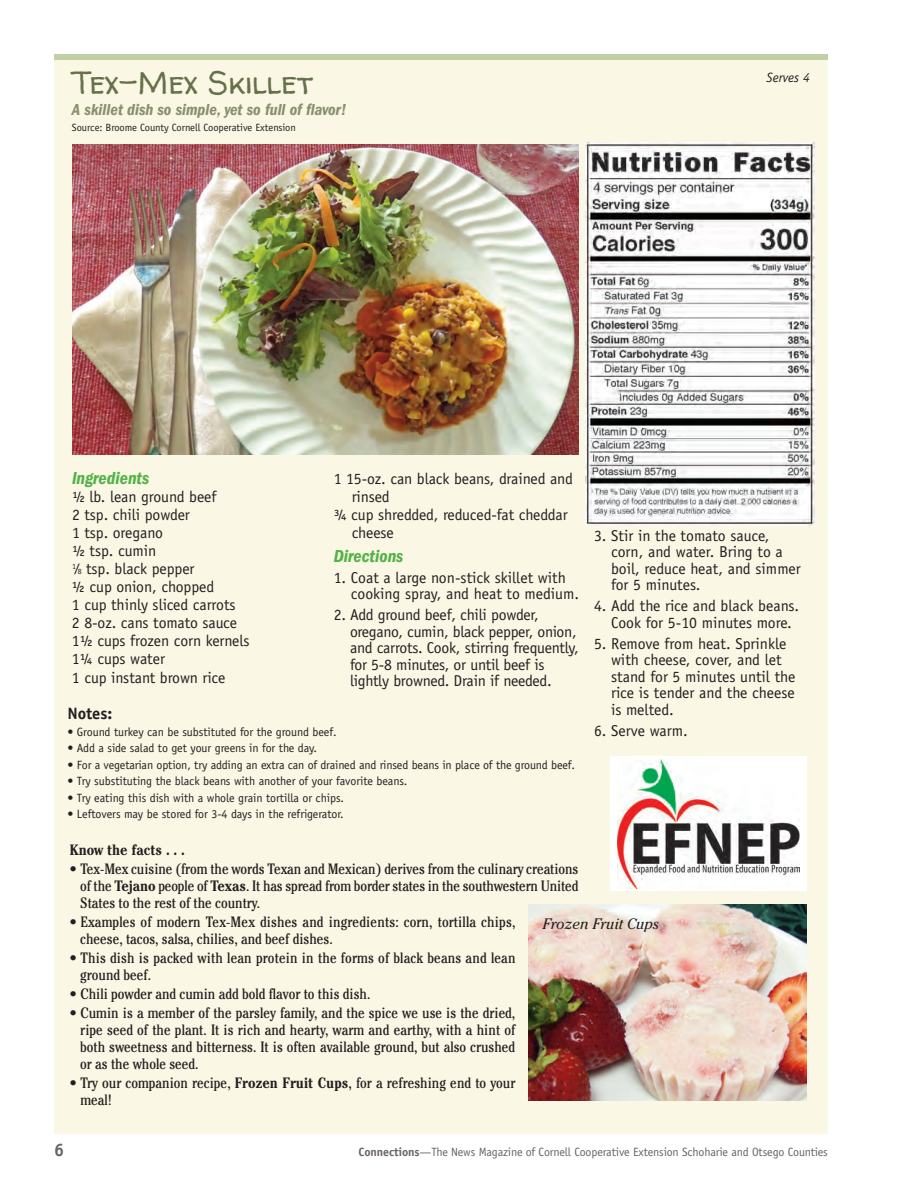
<style>
.page{position:relative;width:918px;height:1188px;background:#fff}
.page>*{position:absolute;margin:0;border:0;box-sizing:border-box;transform-origin:0 0}
.t1{font:32.25px "Walter Turncoat";color:#65714a}
.t2{font:italic 600 condensed 18px "Franklin Gothic";color:#53b247}
.t3{font:700 18px "Officina Sans Std";color:#6a6460}
.t4{font:italic 600 condensed 16.5px "Franklin Gothic";color:#889070}
.t5{font:700 16.5px "Officina Sans Std";letter-spacing:-.005em;color:#231f20}
.t6{font:15.75px/16.5px "Officina Sans Std";letter-spacing:-.005em;color:#231f20}
.t7{font:condensed 15px/17.2px "Cheltenham";color:#231f20}
.t8{font:700 condensed 15px "Cheltenham";color:#231f20}
.t9{font:italic 15px "Cheltenham";color:#231f20}
.t10{font:italic 13.5px "Officina Sans Std";color:#231f20}
.t11{font:12px "Officina Sans Std";letter-spacing:-.005em;color:#231f20}
.t12{font:12px "Officina Sans Std";letter-spacing:-.01em;color:#6a6460}
.t13{font:10.5px "Officina Sans Std";letter-spacing:-.005em;color:#231f20}
.s1{font-size:7.8px}
.s2{font-weight:700}
</style>
<div class="page">
<div style="left:54px;top:54px;width:774px;height:1080px;background:#fbf7e5"></div>
<div style="left:54px;top:54px;width:774px;height:6px;background:#c0cfa4"></div>
<div style="left:610px;top:757px;width:197px;height:134px;background:#fff"></div>
<img style="left:617px;top:759px;width:182px;height:129px">
<img style="left:72px;top:144px;width:506px;height:310px">
<img style="left:585px;top:142px;width:229px;height:383px">
<img style="left:529px;top:905px;width:277px;height:196px">
<h1 class="t1" style="left:72px;top:60px;width:242px">Tex-Mex Skillet</h1>
<p class="t4" style="left:72px;top:103px;width:276px">A skillet dish so simple, yet so full of flavor!</p>
<p class="t13" style="left:72px;top:124px;width:225px">Source: Broome County Cornell Cooperative Extension</p>
<p class="t10" style="left:767px;top:72px;width:45px">Serves 4</p>
<p class="t2" style="left:72px;top:472px;width:79px">Ingredients</p>
<p class="t6" style="left:72px;top:489px;width:179px;line-height:18px">½ lb. lean ground beef<br>2 tsp. chili powder<br>1 tsp. oregano<br>½ tsp. cumin<br><sup>1</sup>⁄<span class="s1">8</span> tsp. black pepper<br>½ cup onion, chopped<br>1 cup thinly sliced carrots<br>2 8-oz. cans tomato sauce<br>1½ cups frozen corn kernels<br>1¼ cups water<br>1 cup instant brown rice</p>
<p class="t6" style="left:334px;top:472px;width:241px">1 15-oz. can black beans, drained and</p>
<p class="t6" style="left:352px;top:490px;width:40px">rinsed</p>
<p class="t6" style="left:334px;top:508px;width:235px">¾ cup shredded, reduced-fat cheddar</p>
<p class="t6" style="left:352px;top:526px;width:44px">cheese</p>
<p class="t2" style="left:334px;top:549px;width:71px">Directions</p>
<p class="t6" style="left:351px;top:571px;width:230px;text-indent:-17px">1. Coat a large non-stick skillet with cooking spray, and heat to medium.</p>
<p class="t6" style="left:350px;top:608px;width:230px;text-indent:-16px">2. Add ground beef, chili powder, oregano, cumin, black pepper, onion, and carrots. Cook, stirring frequently, for 5-8 minutes, or until beef is lightly browned. Drain if needed.</p>
<p class="t5" style="left:68px;top:707px;width:46px">Notes:</p>
<p class="t11" style="left:68px;top:727px;width:271px">• Ground turkey can be substituted for the ground beef.</p>
<p class="t11" style="left:68px;top:744px;width:251px">• Add a side salad to get your greens in for the day.</p>
<p class="t11" style="left:68px;top:760px;width:509px">• For a vegetarian option, try adding an extra can of drained and rinsed beans in place of the ground beef.</p>
<p class="t11" style="left:68px;top:777px;width:341px">• Try substituting the black beans with another of your favorite beans.</p>
<p class="t11" style="left:68px;top:793px;width:278px">• Try eating this dish with a whole grain tortilla or chips.</p>
<p class="t11" style="left:68px;top:810px;width:278px">• Leftovers may be stored for 3-4 days in the refrigerator.</p>
<p class="t6" style="left:611px;top:528px;width:191px;text-indent:-17px">3. Stir in the tomato sauce, corn, and water. Bring to a boil, reduce heat, and simmer for 5 minutes.</p>
<p class="t6" style="left:611px;top:599px;width:190px;text-indent:-17px">4. Add the rice and black beans.<br>Cook for 5-10 minutes more.</p>
<p class="t6" style="left:611px;top:636px;width:186px;text-indent:-17px">5. Remove from heat. Sprinkle with cheese, cover, and let stand for 5 minutes until the rice is tender and the cheese is melted.</p>
<p class="t6" style="left:594px;top:723px;width:95px">6. Serve warm.</p>
<p class="t8" style="left:70px;top:844px;width:117px">Know the facts . . .</p>
<p class="t7" style="left:80px;top:861px;width:500px;text-align:justify;text-indent:-11px">• Tex-Mex cuisine (from the words Texan and Mexican) derives from the culinary creations of the <span class="s2">Tejano</span> people of <span class="s2">Texas</span>. It has spread from border states in the southwestern United States to the rest of the country.</p>
<p class="t7" style="left:80px;top:915px;width:437px;text-indent:-11px">• Examples of modern Tex-Mex dishes and ingredients: corn, tortilla chips, cheese, tacos, salsa, chilies, and beef dishes.</p>
<p class="t7" style="left:80px;top:951px;width:437px;text-indent:-11px">• This dish is packed with lean protein in the forms of black beans and lean ground beef.</p>
<p class="t7" style="left:70px;top:987px;width:302px">• Chili powder and cumin add bold flavor to this dish.</p>
<p class="t7" style="left:80px;top:1005px;width:437px;text-align:justify;text-indent:-11px">• Cumin is a member of the parsley family, and the spice we use is the dried, ripe seed of the plant. It is rich and hearty, warm and earthy, with a hint of both sweetness and bitterness. It is often available ground, but also crushed or as the whole seed.</p>
<p class="t7" style="left:80px;top:1076px;width:437px;text-indent:-11px">• Try our companion recipe, <span class="s2">Frozen Fruit Cups</span>, for a refreshing end to your meal!</p>
<p class="t9" style="left:543px;top:919px;width:118px">Frozen Fruit Cups</p>
<p class="t3" style="left:54px;top:1143px;width:12px">6</p>
<p class="t12" style="left:359px;top:1147px;width:471px"><span class="s2">Connections</span>—The News Magazine of Cornell Cooperative Extension Schoharie and Otsego Counties</p>
</div>
